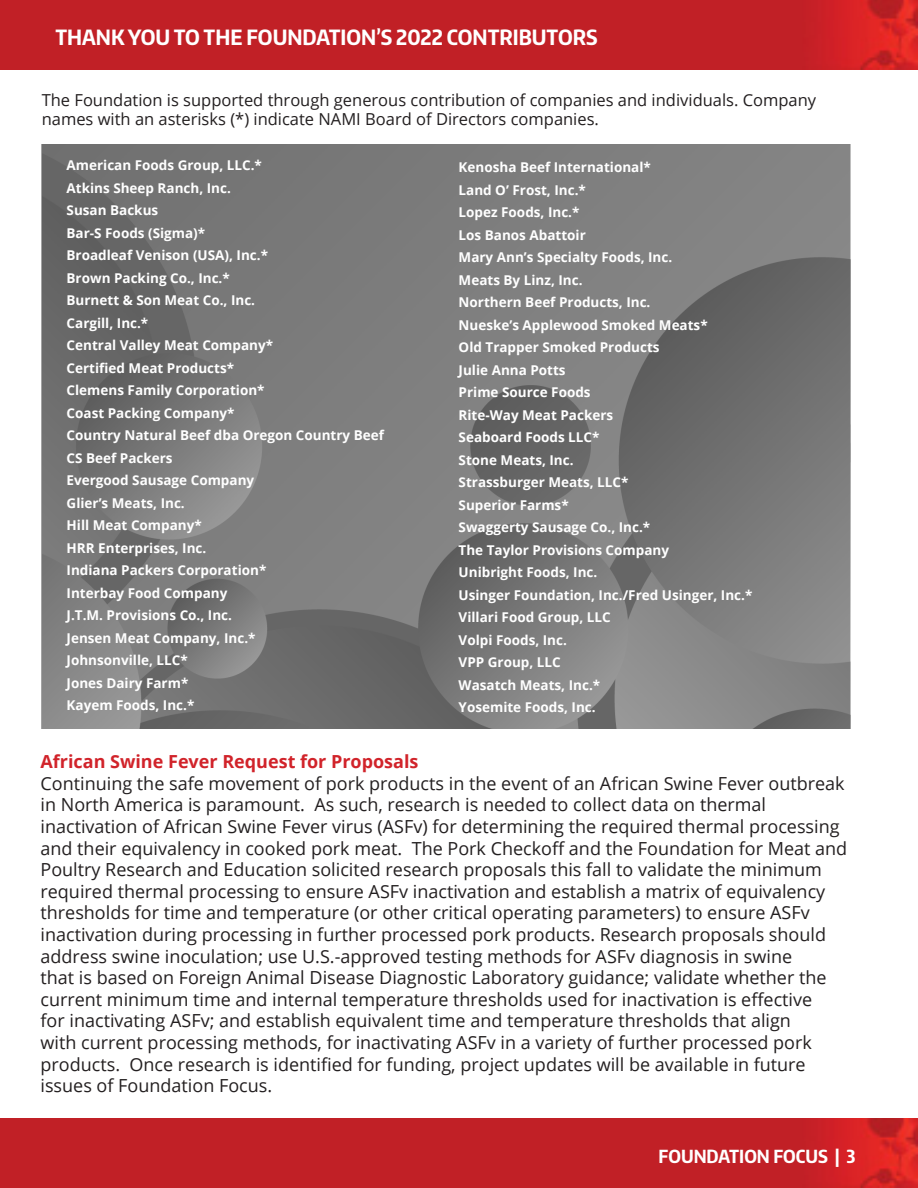
<style>
.page{position:relative;width:918px;height:1188px;background:#fff}
.page>*{position:absolute;margin:0;border:0;box-sizing:border-box;transform-origin:0 0}
.t1{font:700 21px "Encode Sans Condensed";color:#fff}
.t2{font:18px/21.6px "Open Sans";color:#231f20}
.t3{font:700 18px "Open Sans";color:#d1232a}
.t4{font:700 18px "Encode Sans Condensed";color:#fff}
.t5{font:16.5px/19.8px "Open Sans";color:#231f20}
.t6{font:700 13.5px "Open Sans";color:#fff}
</style>
<div class="page">
<img style="left:0;top:1119px;width:918px;height:69px">
<svg style="left:41px;top:145px;width:809px;height:584px;fill:#7c7c7c"></svg>
<img style="left:0;top:0;width:918px;height:69px">
<p class="t1" style="left:56px;top:24px;width:544px">THANK YOU TO THE FOUNDATION’S 2022 CONTRIBUTORS</p>
<p class="t5" style="left:42px;top:89px;width:776px">The Foundation is supported through generous contribution of companies and individuals. Company names with an asterisks (*) indicate NAMI Board of Directors companies.</p>
<p class="t6" style="left:67px;top:156px;width:197px">American Foods Group, LLC.*</p>
<p class="t6" style="left:67px;top:178px;width:166px">Atkins Sheep Ranch, Inc.</p>
<p class="t6" style="left:67px;top:201px;width:93px">Susan Backus</p>
<p class="t6" style="left:67px;top:223px;width:140px">Bar-S Foods (Sigma)*</p>
<p class="t6" style="left:67px;top:246px;width:203px">Broadleaf Venison (USA), Inc.*</p>
<p class="t6" style="left:67px;top:268px;width:165px">Brown Packing Co., Inc.*</p>
<p class="t6" style="left:67px;top:291px;width:190px">Burnett &amp; Son Meat Co., Inc.</p>
<p class="t6" style="left:67px;top:313px;width:83px">Cargill, Inc.*</p>
<p class="t6" style="left:67px;top:336px;width:208px">Central Valley Meat Company*</p>
<p class="t6" style="left:67px;top:358px;width:169px">Certified Meat Products*</p>
<p class="t6" style="left:67px;top:381px;width:200px">Clemens Family Corporation*</p>
<p class="t6" style="left:67px;top:403px;width:170px">Coast Packing Company*</p>
<p class="t6" style="left:67px;top:426px;width:319px">Country Natural Beef dba Oregon Country Beef</p>
<p class="t6" style="left:67px;top:448px;width:108px">CS Beef Packers</p>
<p class="t6" style="left:67px;top:471px;width:189px">Evergood Sausage Company</p>
<p class="t6" style="left:67px;top:494px;width:120px">Glier’s Meats, Inc.</p>
<p class="t6" style="left:67px;top:516px;width:137px">Hill Meat Company*</p>
<p class="t6" style="left:67px;top:539px;width:141px">HRR Enterprises, Inc.</p>
<p class="t6" style="left:67px;top:561px;width:201px">Indiana Packers Corporation*</p>
<p class="t6" style="left:67px;top:584px;width:162px">Interbay Food Company</p>
<p class="t6" style="left:67px;top:606px;width:167px">J.T.M. Provisions Co., Inc.</p>
<p class="t6" style="left:67px;top:629px;width:190px">Jensen Meat Company, Inc.*</p>
<p class="t6" style="left:67px;top:651px;width:123px">Johnsonville, LLC*</p>
<p class="t6" style="left:67px;top:674px;width:123px">Jones Dairy Farm*</p>
<p class="t6" style="left:67px;top:696px;width:129px">Kayem Foods, Inc.*</p>
<p class="t6" style="left:459px;top:158px;width:194px">Kenosha Beef International*</p>
<p class="t6" style="left:459px;top:180px;width:129px">Land O’ Frost, Inc.*</p>
<p class="t6" style="left:459px;top:203px;width:122px">Lopez Foods, Inc.*</p>
<p class="t6" style="left:459px;top:225px;width:129px">Los Banos Abattoir</p>
<p class="t6" style="left:459px;top:248px;width:215px">Mary Ann’s Specialty Foods, Inc.</p>
<p class="t6" style="left:459px;top:270px;width:125px">Meats By Linz, Inc.</p>
<p class="t6" style="left:459px;top:293px;width:193px">Northern Beef Products, Inc.</p>
<p class="t6" style="left:459px;top:315px;width:251px">Nueske’s Applewood Smoked Meats*</p>
<p class="t6" style="left:459px;top:338px;width:203px">Old Trapper Smoked Products</p>
<p class="t6" style="left:459px;top:360px;width:109px">Julie Anna Potts</p>
<p class="t6" style="left:459px;top:383px;width:134px">Prime Source Foods</p>
<p class="t6" style="left:459px;top:405px;width:156px">Rite-Way Meat Packers</p>
<p class="t6" style="left:459px;top:428px;width:142px">Seaboard Foods LLC*</p>
<p class="t6" style="left:459px;top:450px;width:116px">Stone Meats, Inc.</p>
<p class="t6" style="left:459px;top:473px;width:171px">Strassburger Meats, LLC*</p>
<p class="t6" style="left:459px;top:495px;width:112px">Superior Farms*</p>
<p class="t6" style="left:459px;top:518px;width:193px">Swaggerty Sausage Co., Inc.*</p>
<p class="t6" style="left:459px;top:540px;width:212px">The Taylor Provisions Company</p>
<p class="t6" style="left:459px;top:563px;width:140px">Unibright Foods, Inc.</p>
<p class="t6" style="left:459px;top:585px;width:295px">Usinger Foundation, Inc./Fred Usinger, Inc.*</p>
<p class="t6" style="left:459px;top:608px;width:154px">Villari Food Group, LLC</p>
<p class="t6" style="left:459px;top:630px;width:110px">Volpi Foods, Inc.</p>
<p class="t6" style="left:459px;top:653px;width:104px">VPP Group, LLC</p>
<p class="t6" style="left:459px;top:675px;width:143px">Wasatch Meats, Inc.*</p>
<p class="t6" style="left:459px;top:698px;width:139px">Yosemite Foods, Inc.</p>
<p class="t3" style="left:40px;top:749px;width:380px">African Swine Fever Request for Proposals</p>
<p class="t2" style="left:40px;top:772px;width:808px">Continuing the safe movement of pork products in the event of an African Swine Fever outbreak in North America is paramount. As such, research is needed to collect data on thermal inactivation of African Swine Fever virus (ASFv) for determining the required thermal processing and their equivalency in cooked pork meat. The Pork Checkoff and the Foundation for Meat and Poultry Research and Education solicited research proposals this fall to validate the minimum required thermal processing to ensure ASFv inactivation and establish a matrix of equivalency thresholds for time and temperature (or other critical operating parameters) to ensure ASFv inactivation during processing in further processed pork products. Research proposals should address swine inoculation; use U.S.-approved testing methods for ASFv diagnosis in swine<br>that is based on Foreign Animal Disease Diagnostic Laboratory guidance; validate whether the current minimum time and internal temperature thresholds used for inactivation is effective<br>for inactivating ASFv; and establish equivalent time and temperature thresholds that align<br>with current processing methods, for inactivating ASFv in a variety of further processed pork products. Once research is identified for funding, project updates will be available in future issues of Foundation Focus.</p>
<p class="t4" style="left:659px;top:1144px;width:199px">FOUNDATION FOCUS | 3</p>
</div>
